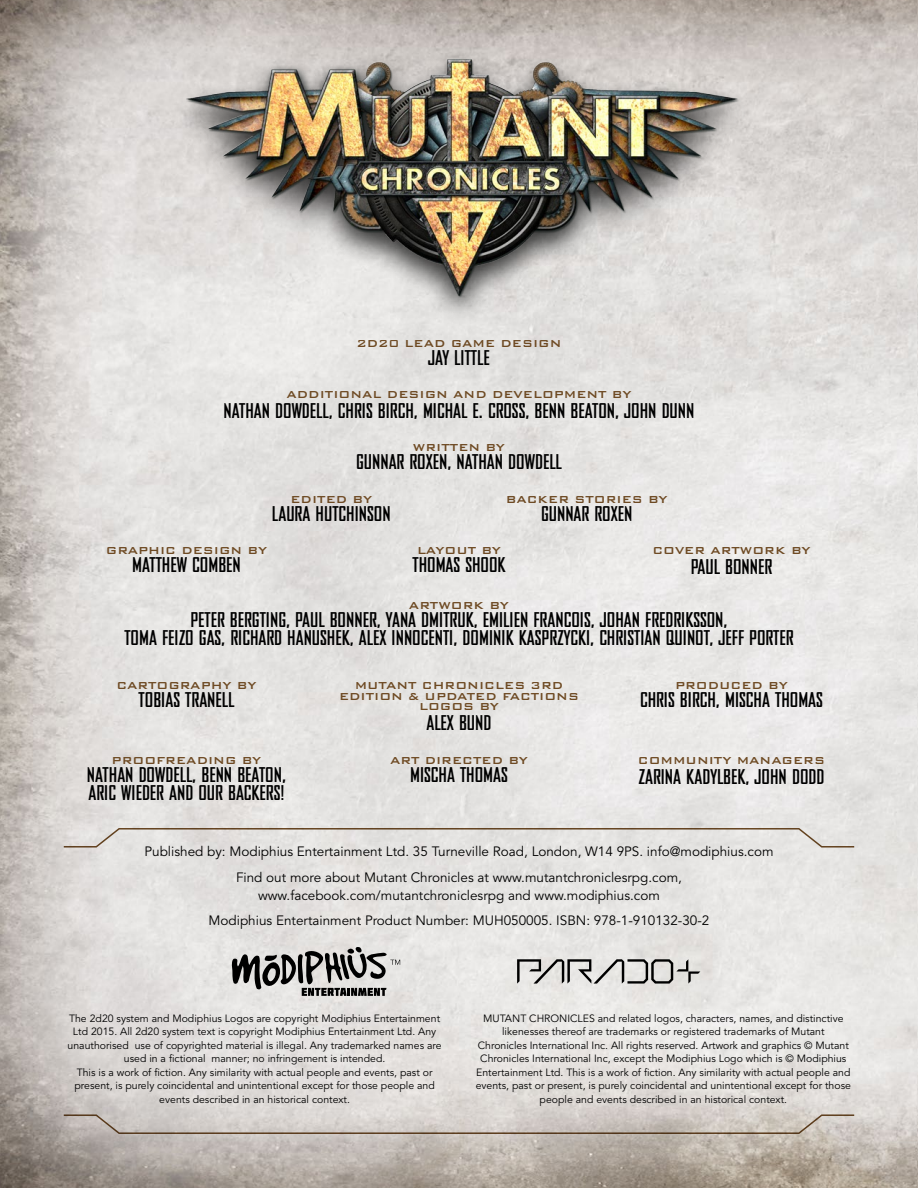
<style>
.page{position:relative;width:918px;height:1188px;background:#fff}
.page>*{position:absolute;margin:0;border:0;box-sizing:border-box;transform-origin:0 0}
.t1{font:700 19.5px/18px "Bureau Agency FB";color:#000;text-align:center}
.t2{font:13.5px/18px "Avenir LT Std";color:#000;text-align:center}
.t3{font:500 13.5px/10.5px "Bank Gothic BT";color:#6e4a23;text-align:center}
.t4{font:500 13.5px "Bank Gothic BT";letter-spacing:-.02em;color:#6e4a23}
.t5{font:10.5px/13.5px "Avenir LT Std";color:#000;text-align:center}
</style>
<div class="page">
<img style="left:0;top:0;width:918px;height:1188px">
<svg style="left:62px;top:1114px;width:794px;height:21px;background:#c6beb7"></svg>
<div style="left:168px;top:48px;width:589px;height:281px;background:#e5e3e1"></div>
<img style="left:160px;top:0;width:598px;height:310px">
<svg style="left:517px;top:959px;width:183px;height:25px;background:#b2b1af"></svg>
<svg style="left:62px;top:827px;width:794px;height:21px;background:#dad6d2"></svg>
<svg style="left:232px;top:947px;width:168px;height:49px;background:#979695"></svg>
<p class="t3" style="left:356px;top:338px;width:207px">2D20 LEAD GAME DESIGN</p>
<h1 class="t1" style="left:428px;top:349px;width:63px">JAY LITTLE</h1>
<p class="t3" style="left:286px;top:389px;width:347px">ADDITIONAL DESIGN AND DEVELOPMENT BY</p>
<h1 class="t1" style="left:223px;top:402px;width:473px">NATHAN DOWDELL, CHRIS BIRCH, MICHAL E. CROSS, BENN BEATON, JOHN DUNN</h1>
<p class="t3" style="left:413px;top:442px;width:94px">WRITTEN BY</p>
<h1 class="t1" style="left:356px;top:453px;width:207px">GUNNAR ROXEN, NATHAN DOWDELL</h1>
<p class="t3" style="left:290px;top:494px;width:83px">EDITED BY</p>
<h1 class="t1" style="left:272px;top:505px;width:120px">LAURA HUTCHINSON</h1>
<p class="t3" style="left:106px;top:545px;width:163px">GRAPHIC DESIGN BY</p>
<h1 class="t1" style="left:132px;top:556px;width:110px">MATTHEW COMBEN</h1>
<p class="t3" style="left:506px;top:494px;width:163px">BACKER STORIES BY</p>
<h1 class="t1" style="left:541px;top:505px;width:93px">GUNNAR ROXEN</h1>
<p class="t4" style="left:417px;top:543px;width:85px">LAYOUT BY</p>
<h1 class="t1" style="left:412px;top:556px;width:95px">THOMAS SHOOK</h1>
<p class="t3" style="left:652px;top:545px;width:160px">COVER ARTWORK BY</p>
<h1 class="t1" style="left:691px;top:558px;width:83px">PAUL BONNER</h1>
<p class="t3" style="left:409px;top:600px;width:102px">ARTWORK BY</p>
<h1 class="t1" style="left:124px;top:611px;width:671px">PETER BERGTING, PAUL BONNER, YANA DMITRUK, EMILIEN FRANCOIS, JOHAN FREDRIKSSON,<br>TOMA FEIZO GAS, RICHARD HANUSHEK, ALEX INNOCENTI, DOMINIK KASPRZYCKI, CHRISTIAN QUINOT, JEFF PORTER</h1>
<p class="t3" style="left:117px;top:680px;width:141px">CARTOGRAPHY BY</p>
<h1 class="t1" style="left:139px;top:691px;width:97px">TOBIAS TRANELL</h1>
<p class="t3" style="left:339px;top:680px;width:241px">MUTANT CHRONICLES 3RD<br>EDITION &amp; UPDATED FACTIONS<br>LOGOS BY</p>
<h1 class="t1" style="left:426px;top:714px;width:67px">ALEX BUND</h1>
<p class="t3" style="left:112px;top:755px;width:151px">PROOFREADING BY</p>
<h1 class="t1" style="left:87px;top:766px;width:201px;text-align:left">NATHAN DOWDELL, BENN BEATON,<br>ARIC WIEDER AND OUR BACKERS!</h1>
<p class="t3" style="left:390px;top:755px;width:139px">ART DIRECTED BY</p>
<h1 class="t1" style="left:410px;top:766px;width:99px">MISCHA THOMAS</h1>
<p class="t3" style="left:675px;top:680px;width:114px">PRODUCED BY</p>
<h1 class="t1" style="left:640px;top:691px;width:184px">CHRIS BIRCH, MISCHA THOMAS</h1>
<p class="t3" style="left:638px;top:755px;width:189px">COMMUNITY MANAGERS</p>
<h1 class="t1" style="left:639px;top:768px;width:187px">ZARINA KADYLBEK, JOHN DODD</h1>
<p class="t2" style="left:144px;top:843px;width:631px">Published by: Modiphius Entertainment Ltd. 35 Turneville Road, London, W14 9PS. info@modiphius.com</p>
<p class="t2" style="left:236px;top:869px;width:447px">Find out more about Mutant Chronicles at www.mutantchroniclesrpg.com, www.facebook.com/mutantchroniclesrpg and www.modiphius.com</p>
<p class="t2" style="left:209px;top:912px;width:502px">Modiphius Entertainment Product Number: MUH050005. ISBN: 978-1-910132-30-2</p>
<p class="t5" style="left:68px;top:1011px;width:376px">The 2d20 system and Modiphius Logos are copyright Modiphius Entertainment Ltd 2015. All 2d20 system text is copyright Modiphius Entertainment Ltd. Any unauthorised use of copyrighted material is illegal. Any trademarked names are used in a fictional manner; no infringement is intended.<br>This is a work of fiction. Any similarity with actual people and events, past or present, is purely coincidental and unintentional except for those people and events described in an historical context.</p>
<p class="t5" style="left:476px;top:1012px;width:377px">MUTANT CHRONICLES and related logos, characters, names, and distinctive likenesses thereof are trademarks or registered trademarks of Mutant<br>Chronicles International Inc. All rights reserved. Artwork and graphics © Mutant Chronicles International Inc, except the Modiphius Logo which is © Modiphius Entertainment Ltd. This is a work of fiction. Any similarity with actual people and events, past or present, is purely coincidental and unintentional except for those people and events described in an historical context.</p>
</div>
